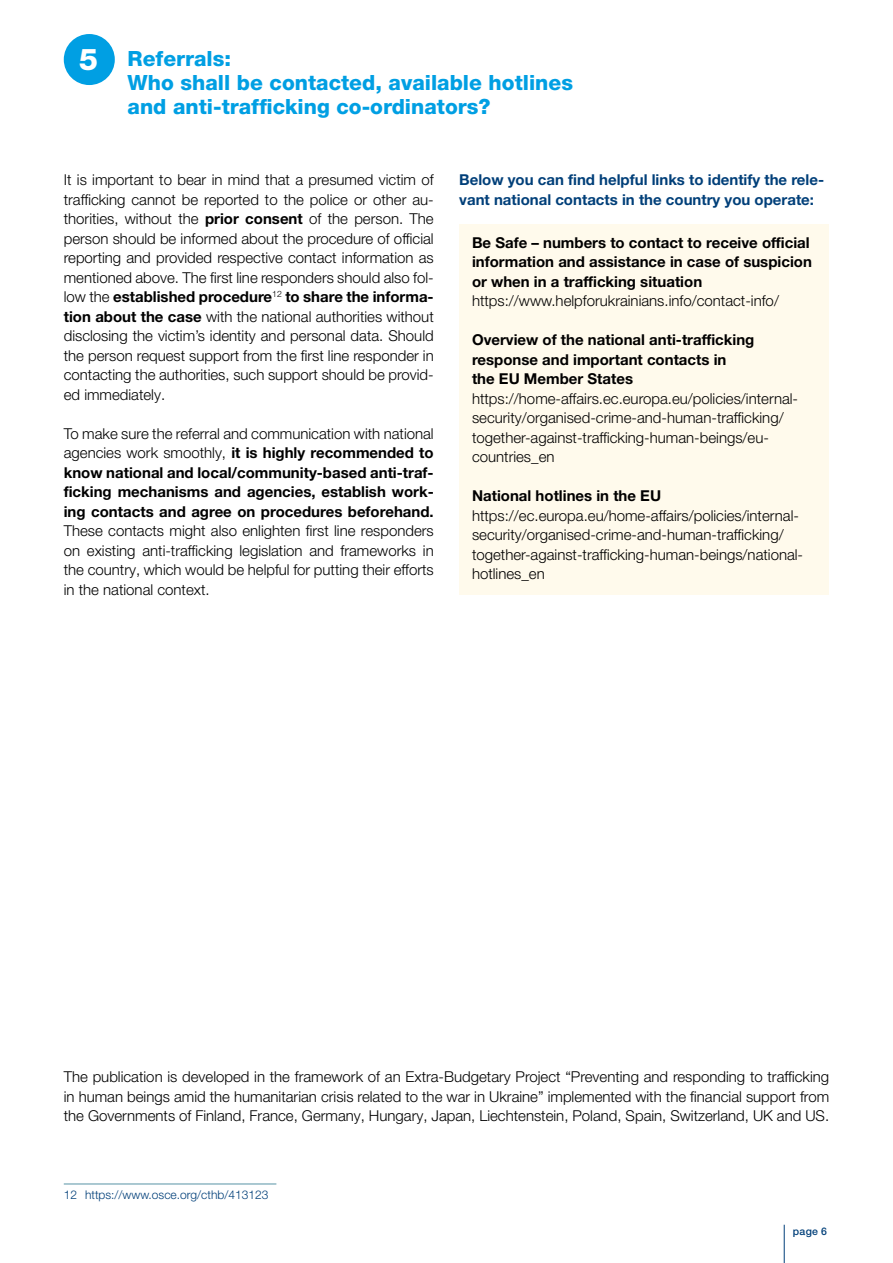
<style>
.page{position:relative;width:893px;height:1263px;background:#fff}
.page>*{position:absolute;margin:0;border:0;box-sizing:border-box;transform-origin:0 0}
.t1{font:800 30px "Helvetica Neue LT Std";color:#fff}
.t2{font:800 21px/24px "Helvetica Neue LT Pro";color:#009fe3}
.t3{font:300 15px/19.5px "Helvetica Neue LT Pro";color:#000;text-align:justify}
.t4{font:700 15px/19.5px "Helvetica Neue LT Pro";color:#000}
.t5{font:700 15px/19.5px "Helvetica Neue LT Pro";color:#003f79}
.t6{font:300 12px "Helvetica Neue LT Std";color:#003f79}
.t7{font:500 10.5px "Helvetica Neue LT Std";color:#003f79}
.s1{font-weight:700}
.s2{font-weight:300}
</style>
<div class="page">
<hr style="left:784px;top:1225px;width:1px;height:38px;background:#003f79">
<hr style="left:64px;top:1184px;width:212px;height:1px;background:#5894a6">
<div style="left:64px;top:34px;width:51px;height:51px;background:#009fe3;border-radius:50%"></div>
<div style="left:459px;top:224px;width:370px;height:371px;background:#fffaec"></div>
<h1 class="t1" style="left:79px;top:42px;width:20px">5</h1>
<h2 class="t2" style="left:128px;top:46px;width:447px">Referrals:<br>Who shall be contacted, available hotlines and anti-trafficking co-ordinators?</h2>
<p class="t3" style="left:64px;top:170px;width:371px">It is important to bear in mind that a presumed victim of trafficking cannot be reported to the police or other au&shy;thorities, without the <span class="s1">prior consent</span> of the person. The person should be informed about the procedure of official reporting and provided respective contact information as mentioned above. The first line responders should also fol&shy;low the <span class="s1">established procedure</span><sup>12</sup> <span class="s1">to share the informa&shy;tion about the case</span> with the national authorities without disclosing the victim’s identity and personal data. Should the person request support from the first line responder in contacting the authorities, such support should be provid&shy;ed immediately.</p>
<p class="t4" style="left:64px;top:423px;width:371px;text-align:justify"><span class="s2">To make sure the referral and communication with national agencies work smoothly,</span> it is highly recommended to know national and local/community-based anti-traf&shy;ficking mechanisms and agencies, establish work&shy;ing contacts and agree on procedures beforehand.</p>
<p class="t3" style="left:64px;top:521px;width:371px">These contacts might also enlighten first line responders on existing anti-trafficking legislation and frameworks in the country, which would be helpful for putting their efforts in the national context.</p>
<p class="t5" style="left:459px;top:170px;width:366px">Below you can find helpful links to identify the rele&shy;vant national contacts in the country you operate:</p>
<p class="t4" style="left:472px;top:232px;width:341px">Be Safe – numbers to contact to receive official information and assistance in case of suspicion or when in a trafficking situation</p>
<p class="t3" style="left:472px;top:291px;width:308px">https://www.helpforukrainians.info/contact-info/</p>
<p class="t4" style="left:472px;top:330px;width:284px">Overview of the national anti-trafficking response and important contacts in<br>the EU Member States</p>
<p class="t3" style="left:472px;top:388px;width:328px;text-align:left">https://home-affairs.ec.europa.eu/policies/internal&shy;security/organised-crime-and-human-trafficking/ together-against-trafficking-human-beings/eu&shy;countries_en</p>
<p class="t4" style="left:472px;top:486px;width:191px">National hotlines in the EU</p>
<p class="t3" style="left:472px;top:505px;width:333px;text-align:left">https://ec.europa.eu/home-affairs/policies/internal&shy;security/organised-crime-and-human-trafficking/ together-against-trafficking-human-beings/national&shy;hotlines_en</p>
<p class="t3" style="left:64px;top:1067px;width:767px">The publication is developed in the framework of an Extra-Budgetary Project “Preventing and responding to trafficking in human beings amid the humanitarian crisis related to the war in Ukraine” implemented with the financial support from the Governments of Finland, France, Germany, Hungary, Japan, Liechtenstein, Poland, Spain, Switzerland, UK and US.</p>
<p class="t6" style="left:64px;top:1187px;width:206px">12 https://www.osce.org/cthb/413123</p>
<p class="t7" style="left:793px;top:1225px;width:36px">page 6</p>
</div>
